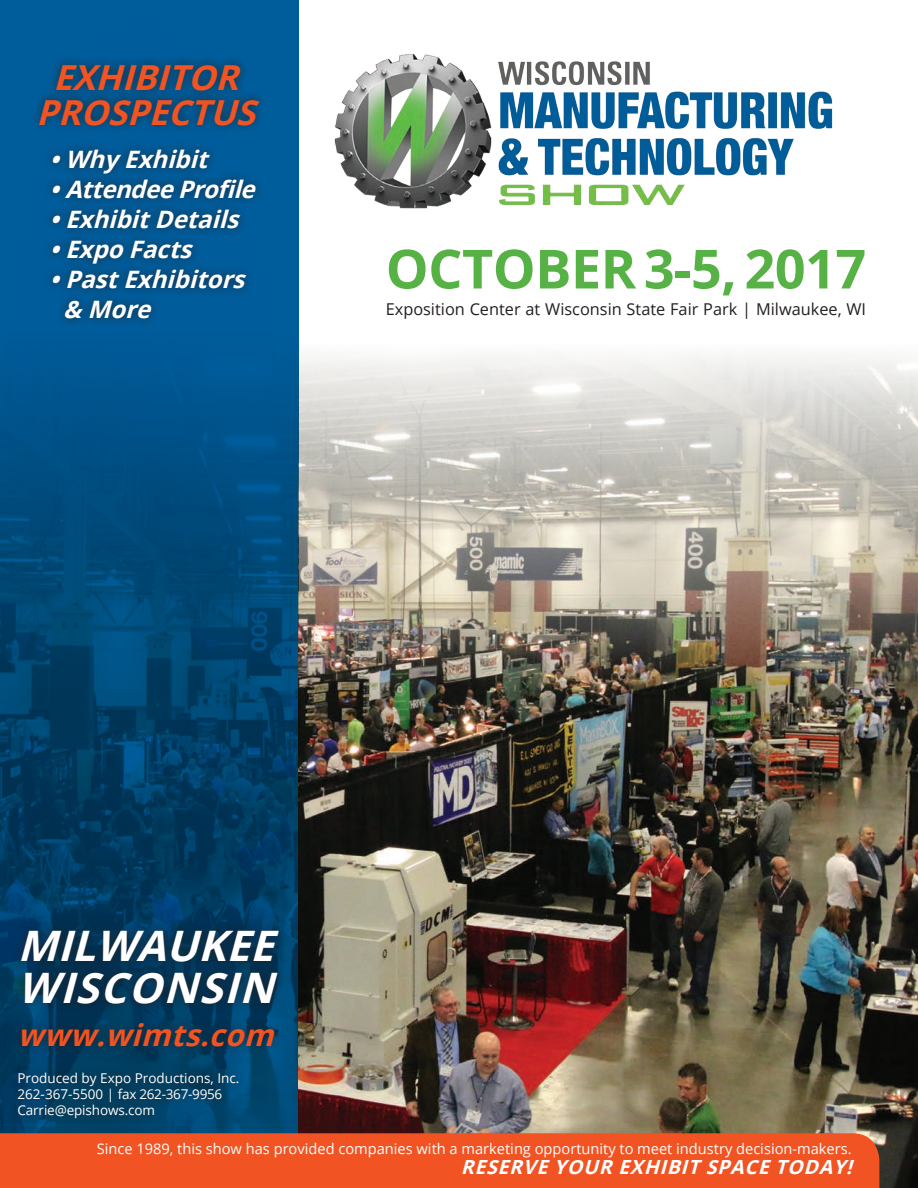
<style>
.page{position:relative;width:918px;height:1188px;background:#fff}
.page>*{position:absolute;margin:0;border:0;box-sizing:border-box;transform-origin:0 0}
.t1{font:700 54px "Open Sans";letter-spacing:-.01em;color:#57b246}
.t2{font:italic 700 42px "Open Sans";color:#fff}
.t3{font:italic 700 34.5px "Open Sans";color:#f15422}
.t4{font:italic 700 30px "Open Sans";color:#f15422}
.t5{font:italic 700 24px "Open Sans";color:#fff}
.t6{font:italic 700 19.5px "Open Sans";color:#fff}
.t7{font:16.35px "Open Sans";color:#231f20}
.t8{font:14.7px "Open Sans";color:#fff}
.t9{font:13.5px "Open Sans";color:#fff}
.t10{font:13.5px "Open Sans";letter-spacing:-.02em;color:#fff}
</style>
<div class="page">
<div style="left:0;top:0;width:299px;height:1188px;background:#005d9b"></div>
<img style="left:0;top:363px;width:299px;height:770px">
<img style="left:299px;top:356px;width:619px;height:832px">
<div style="left:0;top:1133px;width:879px;height:55px;background:#f15422"></div>
<div style="left:31px;top:55px;width:237px;height:273px;background:#231f20;opacity:.75"></div>
<div style="left:9px;top:1015px;width:275px;height:111px;background:#231f20;opacity:.75"></div>
<img style="left:334px;top:53px;width:499px;height:156px">
<div style="left:12px;top:920px;width:276px;height:93px;background:#231f20;opacity:.75"></div>
<p class="t3" style="left:53px;top:53px;width:199px">EXHIBITOR</p>
<p class="t3" style="left:36px;top:88px;width:233px">PROSPECTUS</p>
<p class="t5" style="left:50px;top:143px;width:168px">•WhyExhibit</p>
<p class="t5" style="left:50px;top:173px;width:215px">•AttendeeProfile</p>
<p class="t5" style="left:50px;top:203px;width:199px">•ExhibitDetails</p>
<p class="t5" style="left:50px;top:233px;width:151px">•ExpoFacts</p>
<p class="t5" style="left:50px;top:263px;width:205px">•PastExhibitors</p>
<p class="t5" style="left:63px;top:293px;width:97px">&amp; More</p>
<p class="t1" style="left:386px;top:231px;width:482px">OCTOBER 3-5, 2017</p>
<p class="t7" style="left:386px;top:298px;width:482px">Exposition Center at Wisconsin State Fair Park | Milwaukee, WI</p>
<p class="t2" style="left:18px;top:916px;width:273px">MILWAUKEE</p>
<p class="t2" style="left:18px;top:958px;width:273px">WISCONSIN</p>
<p class="t4" style="left:18px;top:1014px;width:268px">www.wimts.com</p>
<p class="t9" style="left:18px;top:1069px;width:223px">Produced by Expo Productions, Inc.</p>
<p class="t10" style="left:18px;top:1085px;width:206px">262-367-5500 | fax 262-367-9956</p>
<p class="t9" style="left:18px;top:1101px;width:139px">Carrie@epishows.com</p>
<p class="t8" style="left:97px;top:1139px;width:756px">Since 1989, this show has provided companies with a marketing opportunity to meet industry decision-makers.</p>
<p class="t6" style="left:461px;top:1153px;width:399px">RESERVEYOUR EXHIBIT SPACETODAY!</p>
</div>
